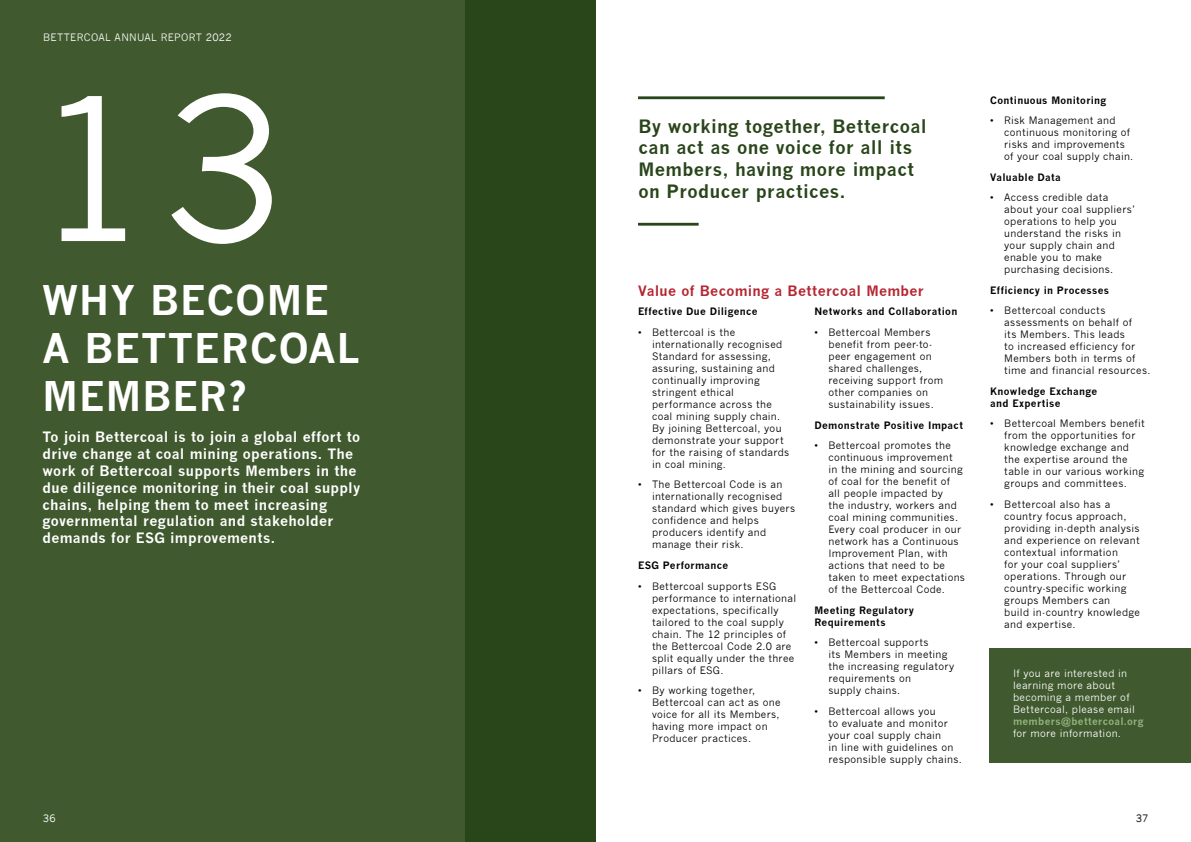
<style>
.page{position:relative;width:1191px;height:842px;background:#fff}
.page>*{position:absolute;margin:0;border:0;box-sizing:border-box;transform-origin:0 0}
.t1{font:195.8px "News Gothic";color:#fff}
.t2{font:700 40px/48px "News Gothic";letter-spacing:.03em;color:#fff}
.t3{font:700 18px/21.6px "News Gothic";letter-spacing:.02em;color:#29451a}
.t4{font:700 14px/16.8px "News Gothic";letter-spacing:.02em;color:#fff}
.t5{font:700 14px "News Gothic";letter-spacing:.025em;color:#b52630}
.t6{font:10px/12px "News Gothic";letter-spacing:.03em;color:#000}
.t7{font:700 10px/12px "News Gothic";letter-spacing:.03em;color:#000}
.t8{font:10px/12px "News Gothic";letter-spacing:.03em;color:#fff}
.t9{font:700 10px "News Gothic";letter-spacing:.035em;color:#94b380}
</style>
<div class="page">
<div style="left:0;top:0;width:595px;height:842px;background:#40592e"></div>
<div style="left:465px;top:0;width:130px;height:842px;background:#29451a"></div>
<div style="left:989px;top:648px;width:202px;height:115px;background:#40592e"></div>
<hr style="left:638px;top:96px;width:246px;height:3px;background:#29451a">
<hr style="left:638px;top:223px;width:60px;height:3px;background:#29451a">
<p class="t8" style="left:43px;top:32px;width:190px">BETTERCOAL ANNUAL REPORT 2022</p>
<h1 class="t1" style="left:32px;top:57px;width:252px">13</h1>
<h2 class="t2" style="left:43px;top:276px;width:319px">WHY BECOME<br>A BETTERCOAL<br>MEMBER?</h2>
<p class="t4" style="left:43px;top:429px;width:319px">To join Bettercoal is to join a global effort to drive change at coal mining operations. The work of Bettercoal supports Members in the due diligence monitoring in their coal supply chains, helping them to meet increasing governmental regulation and stakeholder demands for ESG improvements.</p>
<h3 class="t3" style="left:638px;top:115px;width:290px">By working together, Bettercoal can act as one voice for all its<br>Members, having more impact on Producer practices.</h3>
<h3 class="t5" style="left:638px;top:282px;width:287px">Value of Becoming a Bettercoal Member</h3>
<p class="t7" style="left:638px;top:306px;width:121px">Effective Due Diligence</p>
<p class="t6" style="left:652px;top:326px;width:139px;text-indent:-14px">• Bettercoal is the internationally recognised<br>Standard for assessing, assuring, sustaining and continually improving stringent ethical performance across the coal mining supply chain.<br>By joining Bettercoal, you demonstrate your support for the raising of standards in coal mining.</p>
<p class="t6" style="left:652px;top:479px;width:145px;text-indent:-14px">• The Bettercoal Code is an internationally recognised standard which gives buyers confidence and helps producers identify and manage their risk.</p>
<p class="t7" style="left:638px;top:559px;width:92px">ESG Performance</p>
<p class="t6" style="left:652px;top:580px;width:146px;text-indent:-14px">• Bettercoal supports ESG performance to international expectations, specifically tailored to the coal supply chain. The 12 principles of the Bettercoal Code 2.0 are split equally under the three pillars of ESG.</p>
<p class="t6" style="left:652px;top:684px;width:130px;text-indent:-14px">• By working together,<br>Bettercoal can act as one voice for all its Members, having more impact on<br>Producer practices.</p>
<p class="t7" style="left:814px;top:306px;width:144px">Networks and Collaboration</p>
<p class="t6" style="left:828px;top:326px;width:116px;text-indent:-14px">• Bettercoal Members benefit from peer-to&shy;peer engagement on shared challenges, receiving support from other companies on sustainability issues.</p>
<p class="t7" style="left:814px;top:419px;width:150px">Demonstrate Positive Impact</p>
<p class="t6" style="left:828px;top:439px;width:138px;text-indent:-14px">• Bettercoal promotes the continuous improvement<br>in the mining and sourcing of coal for the benefit of<br>all people impacted by<br>the industry, workers and coal mining communities.<br>Every coal producer in our network has a Continuous<br>Improvement Plan, with actions that need to be taken to meet expectations of the Bettercoal Code.</p>
<p class="t7" style="left:814px;top:604px;width:101px">Meeting Regulatory<br>Requirements</p>
<p class="t6" style="left:828px;top:636px;width:127px;text-indent:-14px">• Bettercoal supports<br>its Members in meeting the increasing regulatory requirements on<br>supply chains.</p>
<p class="t6" style="left:828px;top:705px;width:135px;text-indent:-14px">• Bettercoal allows you<br>to evaluate and monitor your coal supply chain<br>in line with guidelines on responsible supply chains.</p>
<p class="t7" style="left:990px;top:94px;width:118px">Continuous Monitoring</p>
<p class="t6" style="left:1004px;top:115px;width:131px;text-indent:-14px">• Risk Management and continuous monitoring of risks and improvements of your coal supply chain.</p>
<p class="t7" style="left:990px;top:171px;width:72px">Valuable Data</p>
<p class="t6" style="left:1004px;top:192px;width:132px;text-indent:-14px">• Access credible data about your coal suppliers’ operations to help you understand the risks in your supply chain and enable you to make purchasing decisions.</p>
<p class="t7" style="left:990px;top:284px;width:120px">Efficiency in Processes</p>
<p class="t6" style="left:1004px;top:305px;width:148px;text-indent:-14px">• Bettercoal conducts assessments on behalf of<br>its Members. This leads<br>to increased efficiency for<br>Members both in terms of time and financial resources.</p>
<p class="t7" style="left:990px;top:385px;width:108px">Knowledge Exchange and Expertise</p>
<p class="t6" style="left:1004px;top:418px;width:142px;text-indent:-14px">• Bettercoal Members benefit from the opportunities for knowledge exchange and the expertise around the table in our various working groups and committees.</p>
<p class="t6" style="left:1004px;top:498px;width:137px;text-indent:-14px">• Bettercoal also has a country focus approach, providing in-depth analysis and experience on relevant contextual information<br>for your coal suppliers’ operations. Through our country-specific working groups Members can<br>build in-country knowledge and expertise.</p>
<p class="t8" style="left:1013px;top:667px;width:123px">If you are interested in learning more about becoming a member of<br>Bettercoal, please email</p>
<p class="t9" style="left:1013px;top:715px;width:132px">members@bettercoal.org</p>
<p class="t8" style="left:1013px;top:727px;width:110px">for more information.</p>
<p class="t8" style="left:43px;top:813px;width:14px">36</p>
<p class="t6" style="left:1135px;top:813px;width:14px">37</p>
</div>
